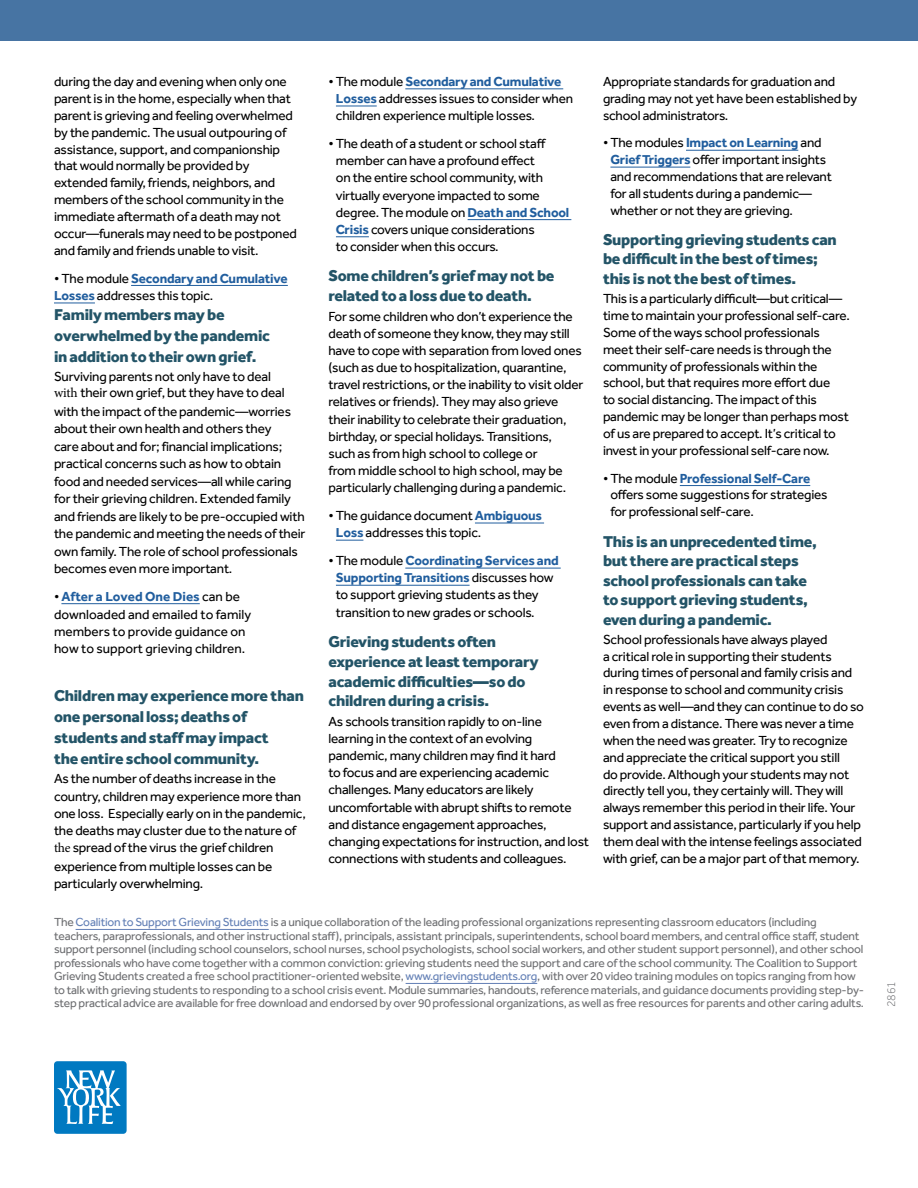
<style>
.page{position:relative;width:918px;height:1188px;background:#fff}
.page>*{position:absolute;margin:0;border:0;box-sizing:border-box;transform-origin:0 0}
.t1{font:800 16.2px/19.5px "Effra Corp";letter-spacing:-.015em;color:#235467}
.t2{font:13.5px/17.1px "Effra Pro";letter-spacing:-.015em;color:#000}
.t3{font:13.5px/17.5px "Effra Corp";letter-spacing:-.015em;color:#000}
.t4{font:12px/13.5px "Effra Pro";letter-spacing:-.015em;color:#6d6e71}
.t5{font:300 12px "Effra";color:#6d6e71}
.s1{font-weight:700;color:#215e9e}
.s2{font-family:"Minion Pro"}
.s3{color:#627fb5}
</style>
<div class="page">
<hr style="left:61px;top:603px;width:139px;height:1px;background:#215e9e">
<hr style="left:54px;top:303px;width:41px;height:1px;background:#215e9e">
<hr style="left:131px;top:285px;width:157px;height:1px;background:#215e9e">
<hr style="left:405px;top:89px;width:158px;height:1px;background:#215e9e">
<hr style="left:336px;top:106px;width:41px;height:1px;background:#215e9e">
<hr style="left:468px;top:219px;width:103px;height:1px;background:#215e9e">
<hr style="left:336px;top:236px;width:33px;height:1px;background:#215e9e">
<hr style="left:475px;top:523px;width:69px;height:1px;background:#215e9e">
<svg style="left:336px;top:540px;width:27px;height:1px"></svg>
<hr style="left:405px;top:568px;width:156px;height:1px;background:#215e9e">
<hr style="left:336px;top:585px;width:134px;height:1px;background:#215e9e">
<hr style="left:686px;top:150px;width:112px;height:1px;background:#215e9e">
<hr style="left:610px;top:167px;width:80px;height:1px;background:#215e9e">
<hr style="left:680px;top:485px;width:130px;height:1px;background:#215e9e">
<svg style="left:54px;top:1061px;width:73px;height:73px;background:#3796ce"></svg>
<hr style="left:76px;top:929px;width:193px;height:1px;background:#627fb5">
<hr style="left:406px;top:983px;width:131px;height:1px;background:#627fb5">
<div style="left:0;top:0;width:918px;height:40px;background:#4774a3"></div>
<p class="t2" style="left:54px;top:73px;width:244px">during the day and evening when only one parent is in the home, especially when that parent is grieving and feeling overwhelmed by the pandemic. The usual outpouring of assistance, support, and companionship that would normally be provided by extended family, friends, neighbors, and members of the school community in the immediate aftermath of a death may not occur—funerals may need to be postponed and family and friends unable to visit.</p>
<p class="t2" style="left:54px;top:269px;width:235px;line-height:17.5px">• The module <span class="s1">Secondary and Cumulative<br>Losses</span> addresses this topic.</p>
<p class="t1" style="left:54px;top:304px;width:217px;line-height:20.9px">Family members may be overwhelmed by the pandemic in addition to their own grief.</p>
<p class="t2" style="left:54px;top:368px;width:232px;line-height:16.5px">Surviving parents not only have to deal <span class="s2">with</span> their own grief, but they have to deal</p>
<p class="t2" style="left:54px;top:402px;width:253px;line-height:17.5px">with the impact of the pandemic—worries about their own health and others they<br>care about and for; financial implications; practical concerns such as how to obtain food and needed services—all while caring for their grieving children. Extended family and friends are likely to be pre-occupied with the pandemic and meeting the needs of their own family. The role of school professionals becomes even more important.</p>
<p class="t2" style="left:54px;top:588px;width:199px">•<span class="s1">After a Loved One Dies</span> can be downloaded and emailed to family members to provide guidance on how to support grieving children.</p>
<p class="t1" style="left:54px;top:685px;width:251px;line-height:21px">Children may experiencemore than one personal loss; deaths of students andstaff may impact<br>the entire school community.</p>
<p class="t3" style="left:54px;top:770px;width:253px">As the number of deaths increase in the country, children may experience more than one loss. Especially early on in the pandemic, the deaths may cluster due to the nature of <span class="s2">the</span> spread of the virus <span class="s2">t</span>he grief children experience from multiple losses can be particularly overwhelming.</p>
<p class="t2" style="left:336px;top:73px;width:239px;text-indent:-7px">• The module <span class="s1">Secondary and Cumulative<br>Losses</span> addresses issues to consider when children experience multiple losses.</p>
<p class="t2" style="left:336px;top:135px;width:235px;text-indent:-7px">• The death of a student or school staff member can have a profound effect<br>on the entire school community, with virtually everyone impacted to some degree. The module on <span class="s1">Death and School Crisis</span> covers unique considerations<br>to consider when this occurs.</p>
<p class="t1" style="left:328px;top:266px;width:228px">Some children’s grief may not be related to a loss due to death.</p>
<p class="t2" style="left:328px;top:307px;width:256px">For some children who don’t experience the death of someone they know, they may still have to cope with separation from loved ones (such as due to hospitalization, quarantine, travel restrictions, or the inability to visit older relatives or friends). They may also grieve their inability to celebrate their graduation, birthday, or special holidays. Transitions,<br>such as from high school to college or<br>from middle school to high school, may be particularly challenging during a pandemic.</p>
<p class="t2" style="left:336px;top:507px;width:208px;text-indent:-7px">• The guidance document <span class="s1">Ambiguous<br>Loss</span> addresses this topic.</p>
<p class="t2" style="left:336px;top:552px;width:224px;text-indent:-7px">• The module <span class="s1">Coordinating Services and Supporting Transitions</span> discusses how to support grieving students as they transition to new grades or schools.</p>
<p class="t1" style="left:328px;top:631px;width:212px">Grieving students often experience at least temporary academic difficulties—so do children during a crisis.</p>
<p class="t2" style="left:328px;top:713px;width:262px">As schools transition rapidly to on-line learning in the context of an evolving pandemic, many children may find it hard<br>to focus and are experiencing academic challenges. Many educators are likely uncomfortable with abrupt shifts to remote and distance engagement approaches, changing expectations for instruction, and lost connections with students and colleagues.</p>
<p class="t2" style="left:603px;top:73px;width:256px">Appropriate standards for graduation and grading may not yet have been established by school administrators.</p>
<p class="t2" style="left:610px;top:134px;width:223px;text-indent:-7px">• The modules <span class="s1">Impact on Learning</span> and <span class="s1">Grief Triggers</span> offer important insights and recommendations that are relevant for all students during a pandemic— whether or not they are grieving.</p>
<p class="t1" style="left:603px;top:229px;width:235px">Supporting grieving students can be difficult in the best of times; this is not the best of times.</p>
<p class="t2" style="left:603px;top:290px;width:248px">This is a particularly difficult—but critical— time to maintain your professional self-care.<br>Some of the ways school professionals meet their self-care needs is through the community of professionals within the school, but that requires more effort due<br>to social distancing. The impact of this pandemic may be longer than perhaps most of us are prepared to accept. It’s critical to invest in your professional self-care now.</p>
<p class="t2" style="left:610px;top:469px;width:219px;text-indent:-7px">• The module <span class="s1">Professional Self-Care </span>offers some suggestions for strategies for professional self-care.</p>
<p class="t1" style="left:603px;top:531px;width:215px">This is an unprecedented time, but there are practical steps school professionals can take to support grieving students, even during a pandemic.</p>
<p class="t2" style="left:603px;top:631px;width:263px">School professionals have always played<br>a critical role in supporting their students during times of personal and family crisis and in response to school and community crisis events as well—and they can continue to do so even from a distance. There was never a time when the need was greater. Try to recognize and appreciate the critical support you still<br>do provide. Although your students may not directly tell you, they certainly will. They will always remember this period in their life. Your support and assistance, particularly if you help them deal with the intense feelings associated with grief, can be a major part of that memory.</p>
<p class="t4" style="left:54px;top:916px;width:812px">The <span class="s3">Coalition to Support Grieving Students</span> is a unique collaboration of the leading professional organizations representing classroom educators (including teachers, paraprofessionals, and other instructional staff), principals, assistant principals, superintendents, school board members, and central office staff, student support personnel (including school counselors, school nurses, school psychologists, school social workers, and other student support personnel), and other school professionals who have come together with a common conviction: grieving students need the support and care of the school community. The Coalition to Support Grieving Students created a free school practitioner-oriented website, <span class="s3">www.grievingstudents.org</span>, with over 20 video training modules on topics ranging from how to talk with grieving students to responding to a school crisis event. Module summaries, handouts, reference materials, and guidance documents providing step-by&shy;step practical advice are available for free download and endorsed by over 90 professional organizations, as well as free resources for parents and other caring adults.</p>
<p class="t5" style="left:884px;top:1007px;width:28px;rotate:-90deg">2861</p>
</div>
